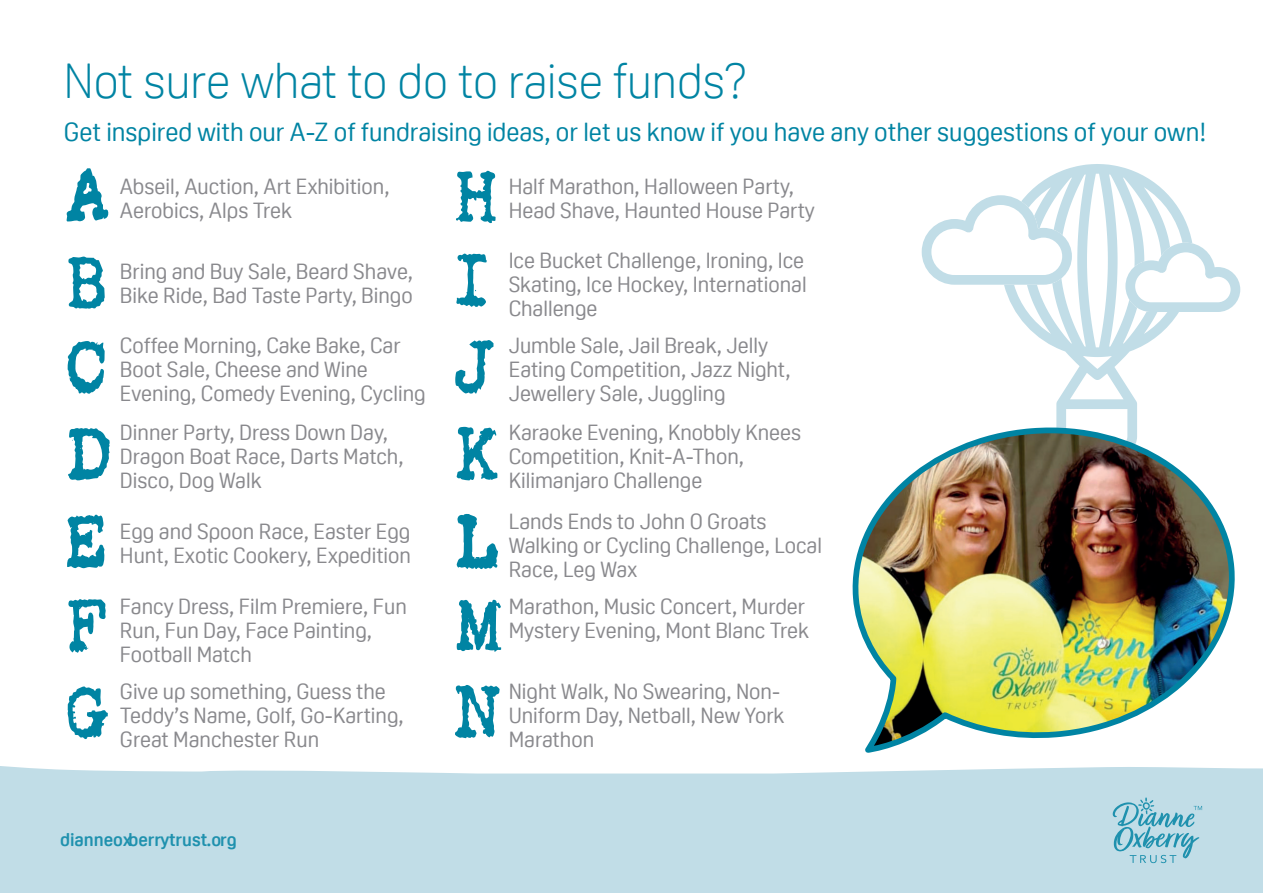
<style>
.page{position:relative;width:1263px;height:893px;background:#fff}
.page>*{position:absolute;margin:0;border:0;box-sizing:border-box;transform-origin:0 0}
.t1{font:70.5px "Sunflower";color:#0084a3}
.t2{font:300 48px "Oscine";color:#0084a3}
.t3{font:25.5px "Oscine";color:#0084a3}
.t4{font:21.3px/24px "Oscine";color:#89898d}
.t5{font:700 18px "Oscine";color:#1f91ae}
</style>
<div class="page">
<svg style="left:0;top:766px;width:1263px;height:13px"></svg>
<div style="left:0;top:779px;width:1263px;height:114px;background:#c1dde7"></div>
<svg style="left:1113px;top:797px;width:89px;height:66px"></svg>
<svg style="left:922px;top:195px;width:82px;height:90px"></svg>
<svg style="left:1192px;top:243px;width:48px;height:69px"></svg>
<svg style="left:1004px;top:164px;width:188px;height:259px"></svg>
<img style="left:852px;top:423px;width:383px;height:330px">
<h2 class="t2" style="left:64px;top:54px;width:685px">Not sure what to do to raise funds?</h2>
<p class="t3" style="left:64px;top:118px;width:1144px">Get inspired with our A-Z of fundraising ideas, or let us know if you have any other suggestions of your own!</p>
<h1 class="t1" style="left:64px;top:152px;width:48px">A</h1>
<p class="t4" style="left:120px;top:174px;width:271px">Abseil, Auction, Art Exhibition,<br>Aerobics, Alps Trek</p>
<h1 class="t1" style="left:64px;top:237px;width:47px">B</h1>
<p class="t4" style="left:120px;top:259px;width:295px">Bring and Buy Sale, Beard Shave,<br>Bike Ride, Bad Taste Party, Bingo</p>
<h1 class="t1" style="left:64px;top:322px;width:47px">C</h1>
<p class="t4" style="left:120px;top:334px;width:307px">Coffee Morning, Cake Bake, Car<br>Boot Sale, Cheese and Wine<br>Evening, Comedy Evening, Cycling</p>
<h1 class="t1" style="left:64px;top:409px;width:51px">D</h1>
<p class="t4" style="left:120px;top:421px;width:285px">Dinner Party, Dress Down Day,<br>Dragon Boat Race, Darts Match,<br>Disco, Dog Walk</p>
<h1 class="t1" style="left:64px;top:498px;width:47px">E</h1>
<p class="t4" style="left:120px;top:520px;width:293px">Egg and Spoon Race, Easter Egg<br>Hunt, Exotic Cookery, Expedition</p>
<h1 class="t1" style="left:64px;top:583px;width:46px">F</h1>
<p class="t4" style="left:120px;top:594px;width:288px">Fancy Dress, Film Premiere, Fun<br>Run, Fun Day, Face Painting,<br>Football Match</p>
<h1 class="t1" style="left:64px;top:668px;width:50px">G</h1>
<p class="t4" style="left:120px;top:679px;width:285px">Give up something, Guess the<br>Teddy’s Name, Golf, Go-Karting,<br>Great Manchester Run</p>
<h1 class="t1" style="left:452px;top:152px;width:50px">H</h1>
<p class="t4" style="left:509px;top:174px;width:308px">Half Marathon, Halloween Party,<br>Head Shave, Haunted House Party</p>
<h1 class="t1" style="left:452px;top:237px;width:40px">I</h1>
<p class="t4" style="left:509px;top:249px;width:299px;text-align:justify">Ice Bucket Challenge, Ironing, Ice Skating, Ice Hockey, International Challenge</p>
<h1 class="t1" style="left:452px;top:322px;width:46px">J</h1>
<p class="t4" style="left:509px;top:334px;width:283px">Jumble Sale, Jail Break, Jelly<br>Eating Competition, Jazz Night,<br>Jewellery Sale, Juggling</p>
<h1 class="t1" style="left:452px;top:409px;width:51px">K</h1>
<p class="t4" style="left:509px;top:421px;width:294px">Karaoke Evening, Knobbly Knees<br>Competition, Knit-A-Thon,<br>Kilimanjaro Challenge</p>
<h1 class="t1" style="left:452px;top:498px;width:50px">L</h1>
<p class="t4" style="left:509px;top:509px;width:315px">Lands Ends to John O Groats<br>Walking or Cycling Challenge, Local<br>Race, Leg Wax</p>
<h1 class="t1" style="left:452px;top:583px;width:55px">M</h1>
<p class="t4" style="left:509px;top:594px;width:302px">Marathon, Music Concert, Murder<br>Mystery Evening, Mont Blanc Trek</p>
<h1 class="t1" style="left:452px;top:668px;width:51px">N</h1>
<p class="t4" style="left:509px;top:679px;width:277px">Night Walk, No Swearing, Non-<br>Uniform Day, Netball, New York<br>Marathon</p>
<p class="t5" style="left:60px;top:830px;width:178px">dianneoxberrytrust.org</p>
</div>
